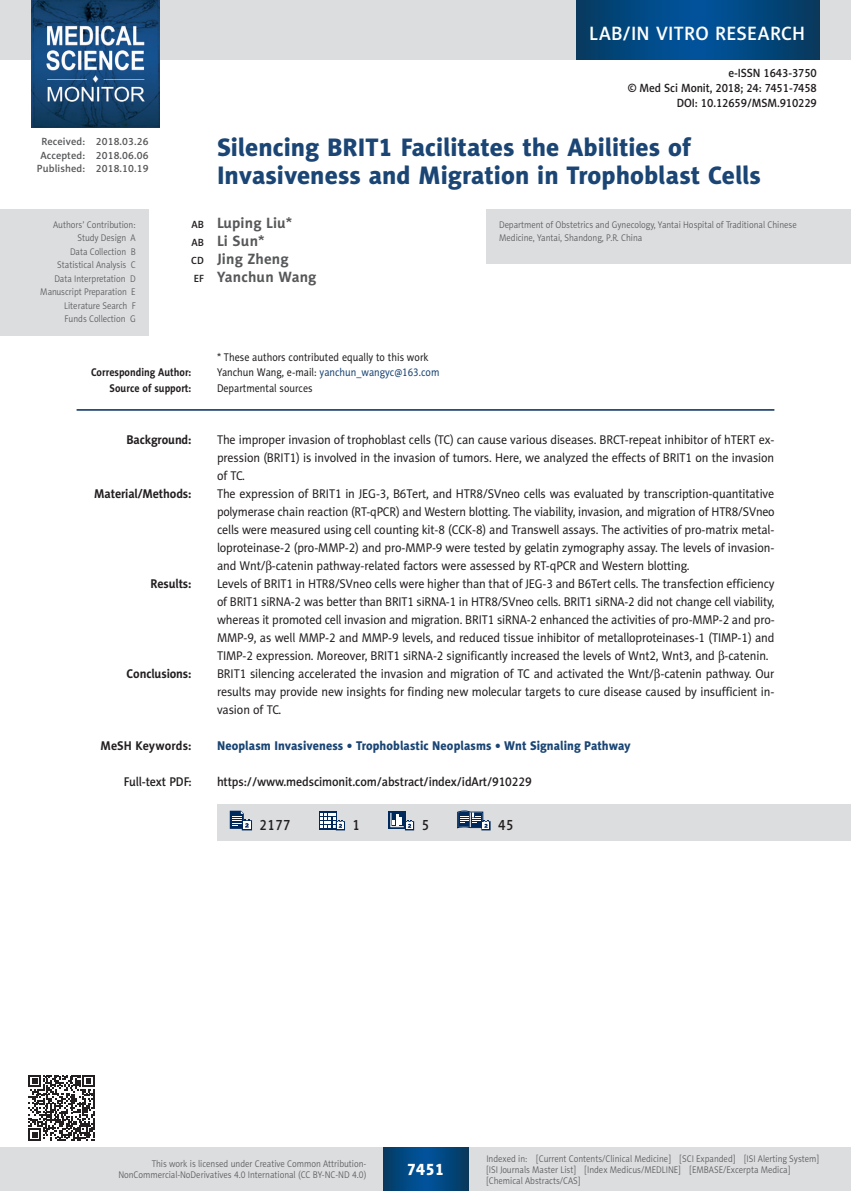
<style>
.page{position:relative;width:851px;height:1191px;background:#fff}
.page>*{position:absolute;margin:0;border:0;box-sizing:border-box;transform-origin:0 0}
.MSM_Tytul{font:25.5px/28.5px "Naomi Sans EFN Heavy";color:#1a4574}
.t1{font:19.5px "Naomi Sans EFN Medium";letter-spacing:.01em;color:#fff}
.t2{font:16.5px "Naomi Sans EFN Heavy";color:#fff}
.MSM_Autorzy{font:700 15px "Naomi Sans EFN";letter-spacing:.01em;color:#57585a}
.MSM_dane{font:15px "Naomi Sans EFN Medium";letter-spacing:.03em;color:#231f20;scale:.9 1}
.MSM_Summary_body{font:12.75px/18px "Naomi Sans EFN";letter-spacing:-.01em;color:#231f20;text-align:justify;scale:.95 1}
.MSM_full_text_pdf{font:12.75px "Naomi Sans EFN Medium";letter-spacing:-.01em;color:#231f20;scale:.95 1}
.MSM_keywords{font:12.75px "Naomi Sans EFN Heavy";letter-spacing:.005em;color:#1a4574;scale:.95 1}
.MSM_Summary_body-2{font:700 12.75px "Naomi Sans EFN";letter-spacing:-.01em;color:#231f20;scale:.95 1}
.MSM_keywords-2{font:700 12.75px "Naomi Sans EFN";letter-spacing:.005em;color:#231f20;scale:.95 1}
.MSM_full_text_pdf-2{font:12px "Naomi Sans EFN Medium";letter-spacing:-.01em;color:#231f20;scale:.95 1}
.MSM_Adres{font:11.25px "Naomi Sans EFN";color:#231f20;scale:.9 1}
.MSM_Adres-2{font:11.25px "Naomi Sans EFN";color:#1a4574;scale:.9 1}
.MSM_Adres-3{font:700 11.25px "Naomi Sans EFN";color:#231f20;scale:.9 1}
.MSM_Support{font:11.25px "Naomi Sans EFN";color:#231f20;scale:.9 1}
.MSM_Support-2{font:700 11.25px "Naomi Sans EFN";color:#231f20;scale:.9 1}
.t3{font:10.5px "Naomi Sans EFN Medium";letter-spacing:.01em;color:#57585a}
.MSM_Afiliacja{font:9.75px/11.2px "Naomi Sans EFN Light";color:#57585a;scale:.9 1}
.s1{font-family:"Naomi Sans EFN Medium";font-weight:400;font-size:10.5px;color:#231f20}
.s2{color:#231f20}
.s3{font-family:"Standard Sym L"}
</style>
<div class="page">
<div style="left:217px;top:804px;width:633px;height:36px;background:#dcdddf"></div>
<svg style="left:230px;top:810px;width:22px;height:20px"></svg>
<div style="left:319px;top:811px;width:17px;height:18px;background:#00295c"></div>
<svg style="left:320px;top:812px;width:25px;height:18px"></svg>
<div style="left:388px;top:811px;width:18px;height:18px;background:#00295c"></div>
<svg style="left:390px;top:813px;width:24px;height:17px"></svg>
<svg style="left:457px;top:810px;width:33px;height:20px"></svg>
<hr style="left:77px;top:409px;width:697px;height:2px;background:#00295c">
<div style="left:0;top:210px;width:148px;height:126px;background:#dcdddf"></div>
<div style="left:486px;top:210px;width:364px;height:54px;background:#dcdddf"></div>
<svg style="left:28px;top:1075px;width:67px;height:66px"></svg>
<div style="left:0;top:1148px;width:850px;height:43px;background:#dcdddf"></div>
<svg style="left:383px;top:1147px;width:85px;height:43px;background:#02477e"></svg>
<div style="left:0;top:0;width:850px;height:60px;background:#dcdddf"></div>
<img style="left:32px;top:0;width:127px;height:128px">
<svg style="left:576px;top:0;width:243px;height:60px;background:#02477e"></svg>
<h2 class="t1" style="left:589px;top:22px;width:217px">LAB/IN VITRO RESEARCH</h2>
<p class="t3" style="left:41px;top:136px;width:109px">Received: 2018.03.26</p>
<p class="t3" style="left:40px;top:149px;width:110px">Accepted: 2018.06.06</p>
<p class="t3" style="left:37px;top:163px;width:113px">Published: 2018.10.19</p>
<p class="MSM_Afiliacja" style="left:53px;top:219px;width:93px">Authors’ Contribution:</p>
<p class="MSM_Afiliacja" style="left:77px;top:232px;width:66px">Study Design A</p>
<p class="MSM_Afiliacja" style="left:70px;top:246px;width:74px">Data Collection B</p>
<p class="MSM_Afiliacja" style="left:57px;top:259px;width:89px">Statistical Analysis C</p>
<p class="MSM_Afiliacja" style="left:54px;top:273px;width:92px">Data Interpretation D</p>
<p class="MSM_Afiliacja" style="left:40px;top:286px;width:107px">Manuscript Preparation E</p>
<p class="MSM_Afiliacja" style="left:64px;top:300px;width:81px">Literature Search F</p>
<p class="MSM_Afiliacja" style="left:65px;top:313px;width:80px">Funds Collection G</p>
<p class="MSM_full_text_pdf-2" style="left:728px;top:66px;width:95px">e-ISSN 1643-3750</p>
<p class="MSM_full_text_pdf-2" style="left:627px;top:81px;width:201px">© Med Sci Monit, 2018; 24: 7451-7458</p>
<p class="MSM_full_text_pdf-2" style="left:676px;top:96px;width:149px">DOI: 10.12659/MSM.910229</p>
<p class="MSM_Tytul" style="left:217px;top:132px;width:545px">Silencing BRIT1 Facilitates the Abilities of<br>Invasiveness and Migration in Trophoblast Cells</p>
<p class="MSM_Autorzy" style="left:191px;top:214px;width:102px"><span class="s1">AB</span> Luping Liu*</p>
<p class="MSM_Autorzy" style="left:191px;top:232px;width:75px"><span class="s1">AB</span> Li Sun*</p>
<p class="MSM_Autorzy" style="left:191px;top:250px;width:99px"><span class="s1">CD</span> Jing Zheng</p>
<p class="MSM_Autorzy" style="left:194px;top:268px;width:124px"><span class="s1">EF</span> Yanchun Wang</p>
<p class="MSM_Afiliacja" style="left:499px;top:218px;width:332px;line-height:13.5px">Department of Obstetrics and Gynecology, Yantai Hospital of Traditional Chinese<br>Medicine, Yantai, Shandong, P.R. China</p>
<p class="MSM_Adres" style="left:217px;top:350px;width:236px">* These authors contributed equally to this work</p>
<p class="MSM_Adres-3" style="left:91px;top:366px;width:113px">Corresponding Author:</p>
<p class="MSM_Adres-2" style="left:217px;top:366px;width:249px"><span class="s2">Yanchun Wang, e-mail:</span> yanchun_wangyc@163.com</p>
<p class="MSM_Support-2" style="left:110px;top:382px;width:92px">Source of support:</p>
<p class="MSM_Support" style="left:217px;top:382px;width:108px">Departmental sources</p>
<p class="MSM_Summary_body-2" style="left:126px;top:432px;width:70px">Background:</p>
<p class="MSM_Summary_body" style="left:217px;top:431px;width:588px">The improper invasion of trophoblast cells (TC) can cause various diseases. BRCT-repeat inhibitor of hTERT ex&shy;pression (BRIT1) is involved in the invasion of tumors. Here, we analyzed the effects of BRIT1 on the invasion of TC.</p>
<p class="MSM_Summary_body-2" style="left:94px;top:486px;width:104px">Material/Methods:</p>
<p class="MSM_Summary_body" style="left:217px;top:485px;width:588px">The expression of BRIT1 in JEG-3, B6Tert, and HTR8/SVneo cells was evaluated by transcription-quantitative polymerase chain reaction (RT-qPCR) and Western blotting. The viability, invasion, and migration of HTR8/SVneo cells were measured using cell counting kit-8 (CCK-8) and Transwell assays. The activities of pro-matrix metal&shy;loproteinase-2 (pro-MMP-2) and pro-MMP-9 were tested by gelatin zymography assay. The levels of invasion&shy;and Wnt/<span class="s3">b</span>-catenin pathway-related factors were assessed by RT-qPCR and Western blotting.</p>
<p class="MSM_Summary_body-2" style="left:150px;top:576px;width:45px">Results:</p>
<p class="MSM_Summary_body" style="left:217px;top:575px;width:588px">Levels of BRIT1 in HTR8/SVneo cells were higher than that of JEG-3 and B6Tert cells. The transfection efficiency of BRIT1 siRNA-2 was better than BRIT1 siRNA-1 in HTR8/SVneo cells. BRIT1 siRNA-2 did not change cell viability, whereas it promoted cell invasion and migration. BRIT1 siRNA-2 enhanced the activities of pro-MMP-2 and pro-MMP-9, as well MMP-2 and MMP-9 levels, and reduced tissue inhibitor of metalloproteinases-1 (TIMP-1) and TIMP-2 expression. Moreover, BRIT1 siRNA-2 significantly increased the levels of Wnt2, Wnt3, and <span class="s3">b</span>-catenin.</p>
<p class="MSM_Summary_body-2" style="left:127px;top:666px;width:70px">Conclusions:</p>
<p class="MSM_Summary_body" style="left:217px;top:665px;width:588px">BRIT1 silencing accelerated the invasion and migration of TC and activated the Wnt/<span class="s3">b</span>-catenin pathway. Our results may provide new insights for finding new molecular targets to cure disease caused by insufficient in&shy;vasion of TC.</p>
<p class="MSM_keywords-2" style="left:100px;top:738px;width:97px">MeSH Keywords:</p>
<p class="MSM_keywords" style="left:217px;top:738px;width:437px">Neoplasm Invasiveness • Trophoblastic Neoplasms • Wnt Signaling Pathway</p>
<p class="MSM_full_text_pdf" style="left:124px;top:774px;width:73px">Full-text PDF:</p>
<p class="MSM_full_text_pdf" style="left:217px;top:774px;width:333px">https://www.medscimonit.com/abstract/index/idArt/910229</p>
<p class="MSM_dane" style="left:259px;top:816px;width:36px">2177</p>
<p class="MSM_dane" style="left:352px;top:816px;width:10px">1</p>
<p class="MSM_dane" style="left:421px;top:816px;width:10px">5</p>
<p class="MSM_dane" style="left:498px;top:816px;width:19px">45</p>
<p class="MSM_Afiliacja" style="left:118px;top:1158px;width:277px;text-align:right">This work is licensed under Creative Common Attribution-<br>NonCommercial-NoDerivatives 4.0 International (CC BY-NC-ND 4.0)</p>
<p class="t2" style="left:406px;top:1159px;width:39px">7451</p>
<p class="MSM_Afiliacja" style="left:486px;top:1152px;width:371px">Indexed in: [Current Contents/Clinical Medicine] [SCI Expanded] [ISI Alerting System] [ISI Journals Master List] [Index Medicus/MEDLINE] [EMBASE/Excerpta Medica] [Chemical Abstracts/CAS]</p>
</div>
